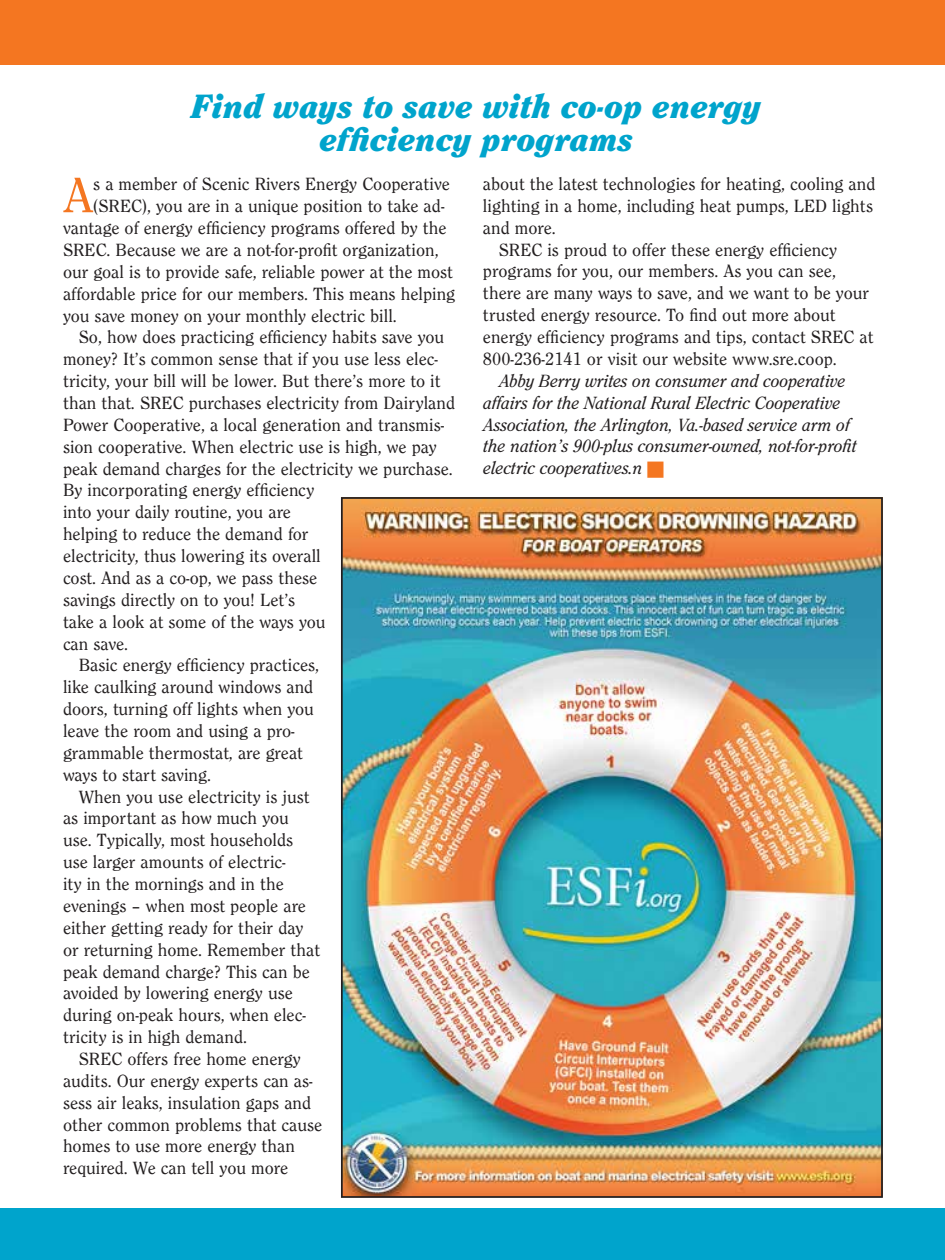
<style>
.page{position:relative;width:945px;height:1260px;background:#fff}
.page>*{position:absolute;margin:0;border:0;box-sizing:border-box;transform-origin:0 0}
.t1{font:51.1px "Clearface Regular DTC";color:#f47621}
.t2{font:35px/33.2px "Clearface Black Italic DTC";color:#00a4cc;text-align:center}
.t3{font:18.38px "Clearface Regular DTC";color:#231f20}
.t4{font:18.38px/21.9px "Clearface Regular Italic DTC";letter-spacing:-.02em;color:#231f20}
.s1{color:#f47621}
</style>
<div class="page">
<div style="left:0;top:0;width:945px;height:65px;background:#f47621"></div>
<div style="left:0;top:1209px;width:945px;height:51px;background:#00a4cc"></div>
<img style="left:344px;top:500px;width:536px;height:695px">
<hr style="left:944px;top:1209px;width:1px;height:51px;background:#008752">
<h2 class="t2" style="left:191px;top:89px;width:572px">Find ways to save with co-op energy efficiency programs</h2>
<h1 class="t1" style="left:63px;top:167px;width:32px">A</h1>
<p class="t3" style="left:93px;top:174px;width:358px">s a member of Scenic Rivers Energy Cooperative</p>
<p class="t3" style="left:93px;top:196px;width:353px">(SREC), you are in a unique position to take ad-</p>
<p class="t3" style="left:63px;top:218px;width:385px">vantage of energy efficiency programs offered by the</p>
<p class="t3" style="left:63px;top:240px;width:377px">SREC. Because we are a not-for-profit organization,</p>
<p class="t3" style="left:63px;top:261px;width:391px">our goal is to provide safe, reliable power at the most</p>
<p class="t3" style="left:63px;top:283px;width:394px">affordable price for our members. This means helping</p>
<p class="t3" style="left:63px;top:305px;width:335px">you save money on your monthly electric bill.</p>
<p class="t3" style="left:79px;top:327px;width:367px">So, how does practicing efficiency habits save you</p>
<p class="t3" style="left:63px;top:349px;width:377px">money? It’s common sense that if you use less elec-</p>
<p class="t3" style="left:63px;top:371px;width:379px">tricity, your bill will be lower. But there’s more to it</p>
<p class="t3" style="left:63px;top:393px;width:394px">than that. SREC purchases electricity from Dairyland</p>
<p class="t3" style="left:63px;top:414px;width:383px">Power Cooperative, a local generation and transmis-</p>
<p class="t3" style="left:63px;top:436px;width:375px">sion cooperative. When electric use is high, we pay</p>
<p class="t3" style="left:63px;top:458px;width:391px">peak demand charges for the electricity we purchase.</p>
<p class="t3" style="left:63px;top:480px;width:253px">By incorporating energy efficiency</p>
<p class="t3" style="left:63px;top:502px;width:230px">into your daily routine, you are</p>
<p class="t3" style="left:63px;top:524px;width:247px">helping to reduce the demand for</p>
<p class="t3" style="left:63px;top:546px;width:259px">electricity, thus lowering its overall</p>
<p class="t3" style="left:63px;top:568px;width:256px">cost. And as a co-op, we pass these</p>
<p class="t3" style="left:63px;top:589px;width:234px">savings directly on to you! Let’s</p>
<p class="t3" style="left:63px;top:611px;width:264px">take a look at some of the ways you</p>
<p class="t3" style="left:63px;top:633px;width:67px">can save.</p>
<p class="t3" style="left:79px;top:655px;width:242px">Basic energy efficiency practices,</p>
<p class="t3" style="left:63px;top:677px;width:252px">like caulking around windows and</p>
<p class="t3" style="left:63px;top:699px;width:252px">doors, turning off lights when you</p>
<p class="t3" style="left:63px;top:721px;width:233px">leave the room and using a pro-</p>
<p class="t3" style="left:63px;top:742px;width:241px">grammable thermostat, are great</p>
<p class="t3" style="left:63px;top:764px;width:150px">ways to start saving.</p>
<p class="t3" style="left:79px;top:786px;width:232px">When you use electricity is just</p>
<p class="t3" style="left:63px;top:808px;width:227px">as important as how much you</p>
<p class="t3" style="left:63px;top:830px;width:232px">use. Typically, most households</p>
<p class="t3" style="left:63px;top:852px;width:224px">use larger amounts of electric-</p>
<p class="t3" style="left:63px;top:874px;width:222px">ity in the mornings and in the</p>
<p class="t3" style="left:63px;top:896px;width:245px">evenings – when most people are</p>
<p class="t3" style="left:63px;top:917px;width:242px">either getting ready for their day</p>
<p class="t3" style="left:63px;top:939px;width:258px">or returning home. Remember that</p>
<p class="t3" style="left:63px;top:961px;width:248px">peak demand charge? This can be</p>
<p class="t3" style="left:63px;top:983px;width:231px">avoided by lowering energy use</p>
<p class="t3" style="left:63px;top:1005px;width:244px">during on-peak hours, when elec-</p>
<p class="t3" style="left:63px;top:1027px;width:186px">tricity is in high demand.</p>
<p class="t3" style="left:79px;top:1049px;width:224px">SREC offers free home energy</p>
<p class="t3" style="left:63px;top:1070px;width:251px">audits. Our energy experts can as-</p>
<p class="t3" style="left:63px;top:1092px;width:250px">sess air leaks, insulation gaps and</p>
<p class="t3" style="left:63px;top:1114px;width:261px">other common problems that cause</p>
<p class="t3" style="left:63px;top:1136px;width:233px">homes to use more energy than</p>
<p class="t3" style="left:63px;top:1158px;width:227px">required. We can tell you more</p>
<p class="t3" style="left:483px;top:174px;width:394px">about the latest technologies for heating, cooling and</p>
<p class="t3" style="left:483px;top:195px;width:392px">lighting in a home, including heat pumps, LED lights</p>
<p class="t3" style="left:483px;top:217px;width:74px">and more.</p>
<p class="t3" style="left:499px;top:239px;width:340px">SREC is proud to offer these energy efficiency</p>
<p class="t3" style="left:483px;top:261px;width:354px">programs for you, our members. As you can see,</p>
<p class="t3" style="left:483px;top:283px;width:388px">there are many ways to save, and we want to be your</p>
<p class="t3" style="left:483px;top:305px;width:354px">trusted energy resource. To find out more about</p>
<p class="t3" style="left:483px;top:327px;width:392px">energy efficiency programs and tips, contact SREC at</p>
<p class="t3" style="left:483px;top:349px;width:355px">800-236-2141 or visit our website www.sre.coop.</p>
<p class="t4" style="left:483px;top:369px;width:375px;text-indent:16px">Abby Berry writes on consumer and cooperative affairs for the National Rural Electric Cooperative Association, the Arlington, Va.-based service arm of the nation’s 900-plus consumer-owned, not-for-profit electric cooperatives.n <span class="s1">■</span></p>
</div>
